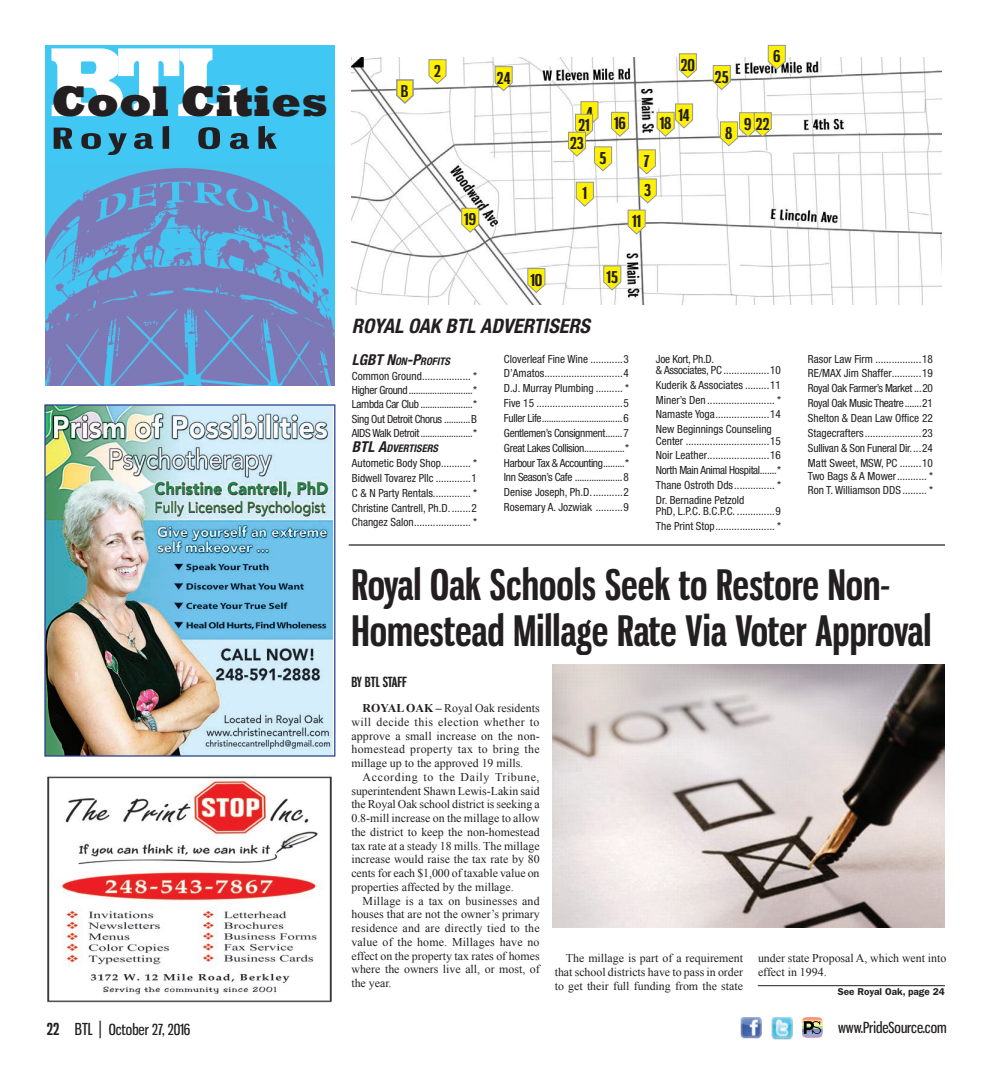
<style>
.page{position:relative;width:990px;height:1080px;background:#fff}
.page>*{position:absolute;margin:0;border:0;box-sizing:border-box;transform-origin:0 0}
.t1{font:800 43.62px "Rockwell";color:#231f20}
.Headline_1_-_Large{font:700 41.25px/46.2px "Gnuolane Rg";color:#231f20}
.t2{font:700 28.38px "Gnuolane Rg";letter-spacing:.14em;color:#231f20;scale:1.86 1}
.Paragraph_Style_1{font:italic 700 condensed 20px "Helvetica Neue LT Std";color:#231f20}
.t3{font:700 16px "Gnuolane Rg";color:#231f20;scale:1.09 1}
.t4{font:15px "Gnuolane Rg";color:#231f20}
.ByLine_New{font:700 13.75px "Gnuolane Rg";color:#231f20}
.Body_Copy{font:11.88px/13.8px "Times New Roman";color:#231f20;text-align:justify}
.Paragraph_Style_1-2{font:condensed 11.25px/11.2px "Helvetica Neue LT Std";color:#231f20}
.Paragraph_Style_1-3{font:condensed 11.25px "Helvetica Neue LT Std";letter-spacing:-.03em;color:#231f20}
.Paragraph_Style_1-4{font:condensed 11.25px/11.2px "Helvetica Neue LT Std";letter-spacing:-.02em;color:#231f20}
.t5{font:italic 700 condensed 10.5px "Helvetica Neue LT Std";color:#231f20}
.Continued_on{font:600 10px "Franklin Gothic";color:#231f20}
.s1{font-size:15px}
.s2{font-weight:700}
.s3{font-weight:700;font-size:16.25px}
.s4{font-size:16.25px}
.s5{font-size:17.5px}
</style>
<div class="page">
<img style="left:771px;top:1017px;width:22px;height:22px">
<img style="left:740px;top:1017px;width:22px;height:22px">
<hr style="left:802px;top:1017px;width:21px;height:3px;background:#f69a7a">
<hr style="left:802px;top:1020px;width:21px;height:3px;background:#fdc88a">
<hr style="left:802px;top:1023px;width:21px;height:3px;background:#f6f3a2">
<hr style="left:802px;top:1026px;width:21px;height:3px;background:#b7d99b">
<hr style="left:802px;top:1029px;width:21px;height:3px;background:#868fc4">
<hr style="left:802px;top:1032px;width:21px;height:3px;background:#8fafd8">
<hr style="left:802px;top:1035px;width:21px;height:3px;background:#bb9cc9">
<svg style="left:804px;top:1021px;width:17px;height:13px"></svg>
<img style="left:47px;top:774px;width:285px;height:229px">
<div style="left:45px;top:45px;width:290px;height:340px;background:#40c7f4"></div>
<svg style="left:51px;top:48px;width:189px;height:68px"></svg>
<img style="left:45px;top:168px;width:290px;height:217px">
<img style="left:46px;top:406px;width:287px;height:349px">
<div style="left:44px;top:404px;width:291px;height:353px;border:1px solid #253f8e"></div>
<img style="left:352px;top:58px;width:590px;height:246px">
<svg style="left:395px;top:78px;width:20px;height:27px"></svg>
<svg style="left:461px;top:207px;width:19px;height:26px"></svg>
<svg style="left:603px;top:265px;width:19px;height:26px"></svg>
<svg style="left:527px;top:268px;width:19px;height:26px"></svg>
<svg style="left:720px;top:112px;width:52px;height:35px"></svg>
<svg style="left:768px;top:45px;width:18px;height:25px"></svg>
<svg style="left:679px;top:53px;width:18px;height:26px"></svg>
<svg style="left:494px;top:66px;width:19px;height:26px"></svg>
<svg style="left:428px;top:59px;width:19px;height:26px"></svg>
<svg style="left:712px;top:65px;width:19px;height:26px"></svg>
<svg style="left:568px;top:101px;width:125px;height:134px"></svg>
<hr style="left:349px;top:544px;width:596px;height:2px;background:#231f20">
<hr style="left:758px;top:985px;width:187px;height:1px;background:#231f20">
<img style="left:552px;top:664px;width:393px;height:263px">
<p class="t1" style="left:51px;top:76px;width:278px">Cool Cities</p>
<p class="t2" style="left:52px;top:121px;width:123px">Royal Oak</p>
<p class="t3" style="left:401px;top:82px;width:8px">B</p>
<p class="t3" style="left:681px;top:55px;width:15px">20</p>
<p class="t3" style="left:434px;top:61px;width:8px">2</p>
<p class="t3" style="left:715px;top:67px;width:14px">25</p>
<p class="t3" style="left:497px;top:68px;width:14px">24</p>
<p class="t3" style="left:773px;top:47px;width:8px">6</p>
<p class="t3" style="left:464px;top:210px;width:12px">19</p>
<p class="t3" style="left:530px;top:270px;width:12px">10</p>
<p class="t3" style="left:586px;top:103px;width:8px">4</p>
<p class="t3" style="left:578px;top:116px;width:12px">21</p>
<p class="t3" style="left:570px;top:134px;width:14px">23</p>
<p class="t3" style="left:614px;top:114px;width:12px">16</p>
<p class="t3" style="left:679px;top:105px;width:12px">14</p>
<p class="t3" style="left:660px;top:114px;width:12px">18</p>
<p class="t3" style="left:744px;top:114px;width:25px">9 22</p>
<p class="t3" style="left:725px;top:123px;width:8px">8</p>
<p class="t3" style="left:600px;top:148px;width:8px">5</p>
<p class="t3" style="left:644px;top:151px;width:7px">7</p>
<p class="t3" style="left:583px;top:184px;width:6px">1</p>
<p class="t3" style="left:644px;top:180px;width:8px">3</p>
<p class="t3" style="left:632px;top:211px;width:10px">11</p>
<p class="t3" style="left:607px;top:267px;width:12px">15</p>
<p class="Paragraph_Style_1" style="left:352px;top:314px;width:152px">ROYAL OAK BTL ADVER</p>
<p class="Paragraph_Style_1" style="left:534px;top:314px;width:21px">TISERS</p>
<p class="t5" style="left:352px;top:355px;width:99px"><span class="s1">LGBT N</span>ON<span class="s1">-P</span>ROFITS</p>
<p class="Paragraph_Style_1-2" style="left:352px;top:370px;width:127px">Common Ground.................. *</p>
<p class="Paragraph_Style_1-3" style="left:352px;top:384px;width:126px">Higher Ground...........................*</p>
<p class="Paragraph_Style_1-3" style="left:352px;top:398px;width:126px">Lambda Car Club ......................*</p>
<p class="Paragraph_Style_1-3" style="left:352px;top:412px;width:126px">Sing Out Detroit Chorus ...........B</p>
<p class="Paragraph_Style_1-3" style="left:352px;top:427px;width:126px">AIDS Walk Detroit......................*</p>
<p class="t5" style="left:352px;top:442px;width:88px"><span class="s1">BTL A</span>DVERTISERS</p>
<p class="Paragraph_Style_1-2" style="left:352px;top:457px;width:126px">Autometic Body Shop........... *</p>
<p class="Paragraph_Style_1-2" style="left:352px;top:472px;width:126px">Bidwell Tovarez Pllc .............1</p>
<p class="Paragraph_Style_1-2" style="left:352px;top:487px;width:126px">C &amp; N Party Rentals.............. *</p>
<p class="Paragraph_Style_1-2" style="left:352px;top:502px;width:126px">Christine Cantrell, Ph.D. .......2</p>
<p class="Paragraph_Style_1-2" style="left:352px;top:517px;width:126px">Changez Salon..................... *</p>
<p class="Paragraph_Style_1-2" style="left:504px;top:353px;width:126px">Cloverleaf Fine Wine ............3</p>
<p class="Paragraph_Style_1-2" style="left:504px;top:368px;width:126px">D’Amatos.............................4</p>
<p class="Paragraph_Style_1-2" style="left:504px;top:383px;width:126px">D.J. Murray Plumbing .......... *</p>
<p class="Paragraph_Style_1-2" style="left:504px;top:398px;width:126px">Five 15 ................................5</p>
<p class="Paragraph_Style_1-3" style="left:504px;top:412px;width:126px">Fuller Life..................................6</p>
<p class="Paragraph_Style_1-3" style="left:504px;top:426px;width:126px">Gentlemen’s Consignment.......7</p>
<p class="Paragraph_Style_1-3" style="left:504px;top:441px;width:126px">Great Lakes Collision.................*</p>
<p class="Paragraph_Style_1-3" style="left:504px;top:456px;width:126px">Harbour Tax &amp; Accounting.........*</p>
<p class="Paragraph_Style_1-3" style="left:504px;top:471px;width:126px">Inn Season’s Cafe ....................8</p>
<p class="Paragraph_Style_1-2" style="left:504px;top:487px;width:126px">Denise Joseph, Ph.D............2</p>
<p class="Paragraph_Style_1-2" style="left:504px;top:501px;width:126px">Rosemary A. Jozwiak ..........9</p>
<p class="Paragraph_Style_1-4" style="left:656px;top:353px;width:126px">Joe Kort, Ph.D.<br>&amp; Associates, PC .................10</p>
<p class="Paragraph_Style_1-2" style="left:656px;top:379px;width:126px">Kuderik &amp; Associates .........11</p>
<p class="Paragraph_Style_1-2" style="left:656px;top:394px;width:126px">Miner’s Den ......................... *</p>
<p class="Paragraph_Style_1-2" style="left:656px;top:409px;width:126px">Namaste Yoga....................14</p>
<p class="Paragraph_Style_1-2" style="left:656px;top:424px;width:126px">New Beginnings Counseling<br>Center ...............................15</p>
<p class="Paragraph_Style_1-2" style="left:656px;top:450px;width:126px">Noir Leather.......................16</p>
<p class="Paragraph_Style_1-3" style="left:656px;top:464px;width:126px">North Main Animal Hospital.......*</p>
<p class="Paragraph_Style_1-2" style="left:656px;top:479px;width:126px">Thane Ostroth Dds............... *</p>
<p class="Paragraph_Style_1-2" style="left:656px;top:494px;width:126px">Dr. Bernadine Petzold<br>PhD, L.P.C. B.C.P.C. ..............9</p>
<p class="Paragraph_Style_1-2" style="left:656px;top:520px;width:126px">The Print Stop...................... *</p>
<p class="Paragraph_Style_1-2" style="left:808px;top:353px;width:126px">Rasor Law Firm .................18</p>
<p class="Paragraph_Style_1-2" style="left:808px;top:368px;width:126px">RE/MAX Jim Shaffer...........19</p>
<p class="Paragraph_Style_1-3" style="left:808px;top:382px;width:126px">Royal Oak Farmer’s Market ...20</p>
<p class="Paragraph_Style_1-3" style="left:808px;top:397px;width:126px">Royal Oak Music Theatre.......21</p>
<p class="Paragraph_Style_1-2" style="left:808px;top:412px;width:126px">Shelton &amp; Dean Law Office 22</p>
<p class="Paragraph_Style_1-2" style="left:808px;top:427px;width:126px">Stagecrafters.....................23</p>
<p class="Paragraph_Style_1-4" style="left:808px;top:442px;width:126px">Sullivan &amp; Son Funeral Dir....24</p>
<p class="Paragraph_Style_1-2" style="left:808px;top:457px;width:126px">Matt Sweet, MSW, PC ........10</p>
<p class="Paragraph_Style_1-2" style="left:808px;top:471px;width:126px">Two Bags &amp; A Mower........... *</p>
<p class="Paragraph_Style_1-2" style="left:808px;top:484px;width:126px">Ron T. Williamson DDS......... *</p>
<p class="Headline_1_-_Large" style="left:351px;top:561px;width:582px">Royal Oak Schools Seek to Restore Non-<br>Homestead Millage Rate Via Voter Approval</p>
<p class="ByLine_New" style="left:351px;top:674px;width:57px">BY BTL STAFF</p>
<p class="Body_Copy" style="left:351px;top:701px;width:190px;text-indent:11px"><span class="s2">ROYAL OAK –</span> Royal Oak residents will decide this election whether to approve a small increase on the non&shy;homestead property tax to bring the millage up to the approved 19 mills.</p>
<p class="Body_Copy" style="left:351px;top:770px;width:190px;text-indent:11px">According to the Daily Tribune, superintendent Shawn Lewis-Lakin said the Royal Oak school district is seeking a 0.8-mill increase on the millage to allow the district to keep the non-homestead tax rate at a steady 18 mills. The millage increase would raise the tax rate by 80 cents for each $1,000 of taxable value on properties affected by the millage.</p>
<p class="Body_Copy" style="left:351px;top:893px;width:190px;text-indent:11px">Millage is a tax on businesses and houses that are not the owner’s primary residence and are directly tied to the value of the home. Millages have no effect on the property tax rates of homes where the owners live all, or most, of the year.</p>
<p class="Body_Copy" style="left:555px;top:951px;width:190px;text-indent:11px">The millage is part of a requirement that school districts have to pass in order to get their full funding from the state</p>
<p class="Body_Copy" style="left:758px;top:951px;width:190px">under state Proposal A, which went into effect in 1994.</p>
<p class="Continued_on" style="left:838px;top:986px;width:109px">See Royal Oak, page 24</p>
<p class="t4" style="left:47px;top:1021px;width:145px"><span class="s3">22</span> <span class="s4">BTL</span> <span class="s5">|</span> October 27, 2016</p>
<h3 class="t4" style="left:838px;top:1019px;width:110px">www.PrideSource.com</h3>
</div>
